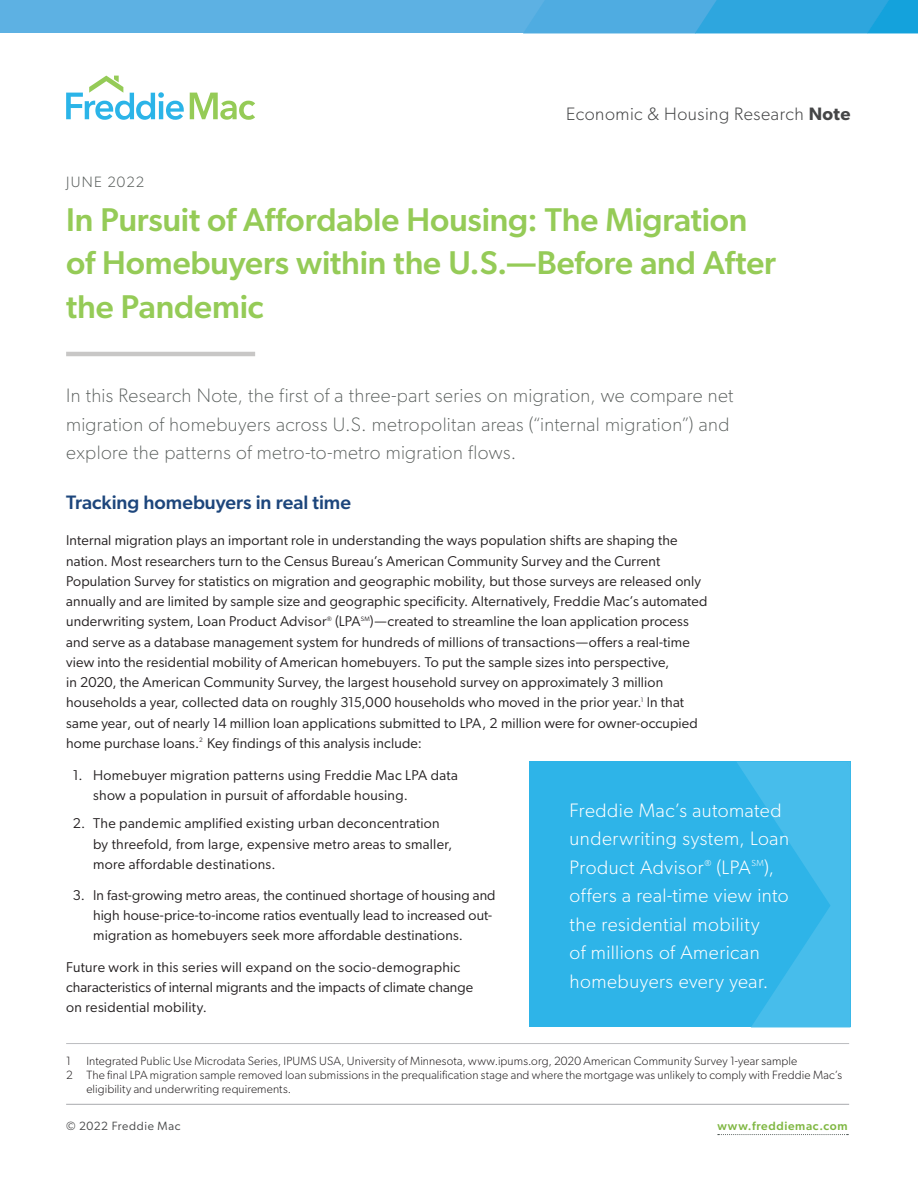
<style>
.page{position:relative;width:918px;height:1188px;background:#fff}
.page>*{position:absolute;margin:0;border:0;box-sizing:border-box;transform-origin:0 0}
.t1{font:500 33px/43.5px "Gibson";letter-spacing:-.005em;color:#95cb57}
.t2{font:100 19.5px/28.5px "Gibson";letter-spacing:.015em;color:#585d5b}
.t3{font:300 19.5px/28.5px "Gibson";letter-spacing:.025em;color:#fff}
.t4{font:500 19.5px "Gibson";color:#1d467c}
.t5{font:300 18px "Gibson";letter-spacing:.03em;color:#454647}
.t6{font:300 15px "Gibson";letter-spacing:.08em;color:#585d5b}
.t7{font:14.25px/20.2px "Gibson";letter-spacing:.01em;color:#231f20}
.t8{font:300 12px "Gibson";letter-spacing:.01em;color:#231f20}
.t9{font:500 12px "Gibson";letter-spacing:.055em;color:#7fb742}
.t10{font:12px "Gibson";letter-spacing:.045em;color:#454647}
.t11{font:300 8.7px "Gibson";color:#fff}
.s1{font-weight:600}
</style>
<div class="page">
<svg style="left:190px;top:93px;width:65px;height:27px"></svg>
<svg style="left:66px;top:76px;width:118px;height:44px"></svg>
<div style="left:0;top:0;width:918px;height:33px;background:#5db1e3"></div>
<svg style="left:524px;top:0;width:394px;height:33px"></svg>
<svg style="left:718px;top:1134px;width:130px;height:1px"></svg>
<hr style="left:66px;top:1104px;width:783px;height:1px;background:#a8a9ad">
<hr style="left:66px;top:1043px;width:783px;height:1px;background:#bcbdc0">
<hr style="left:66px;top:352px;width:189px;height:4px;background:#c8c7c6">
<div style="left:529px;top:762px;width:321px;height:265px;background:#2eb4e8"></div>
<svg style="left:737px;top:762px;width:113px;height:265px"></svg>
<p class="t6" style="left:66px;top:173px;width:80px">JUNE 2022</p>
<p class="t5" style="left:566px;top:103px;width:286px">Economic &amp; Housing Research <span class="s1">Note</span></p>
<h1 class="t1" style="left:66px;top:197px;width:712px">In Pursuit of Affordable Housing: The Migration of Homebuyers within the U.S.—Before and After the Pandemic</h1>
<h2 class="t2" style="left:66px;top:381px;width:669px">In this Research Note, the first of a three-part series on migration, we compare net migration of homebuyers across U.S. metropolitan areas (“internal migration”) and explore the patterns of metro-to-metro migration flows.</h2>
<h2 class="t4" style="left:66px;top:490px;width:286px">Tracking homebuyers in real time</h2>
<p class="t7" style="left:66px;top:530px;width:643px">Internal migration plays an important role in understanding the ways population shifts are shaping the nation. Most researchers turn to the Census Bureau’s American Community Survey and the Current Population Survey for statistics on migration and geographic mobility, but those surveys are released only annually and are limited by sample size and geographic specificity. Alternatively, Freddie Mac’s automated underwriting system, Loan Product Advisor<sup>®</sup> (LPA<sup>SM</sup>)—created to streamline the loan application process and serve as a database management system for hundreds of millions of transactions—offers a real-time view into the residential mobility of American homebuyers. To put the sample sizes into perspective,<br>in 2020, the American Community Survey, the largest household survey on approximately 3 million households a year, collected data on roughly 315,000 households who moved in the prior year.<sup>1</sup> In that same year, out of nearly 14 million loan applications submitted to LPA, 2 million were for owner-occupied home purchase loans.<sup>2</sup> Key findings of this analysis include:</p>
<p class="t7" style="left:93px;top:765px;width:366px;text-indent:-20px">1. Homebuyer migration patterns using Freddie Mac LPA data show a population in pursuit of affordable housing.</p>
<p class="t7" style="left:93px;top:813px;width:361px;text-indent:-20px">2. The pandemic amplified existing urban deconcentration by threefold, from large, expensive metro areas to smaller, more affordable destinations.</p>
<p class="t7" style="left:93px;top:885px;width:404px;text-indent:-20px">3. In fast-growing metro areas, the continued shortage of housing and high house-price-to-income ratios eventually lead to increased out&shy;migration as homebuyers seek more affordable destinations.</p>
<p class="t7" style="left:66px;top:956px;width:408px">Future work in this series will expand on the socio-demographic characteristics of internal migrants and the impacts of climate change on residential mobility.</p>
<h2 class="t3" style="left:570px;top:796px;width:221px">Freddie Mac’s automated underwriting system, Loan<br>Product Advisor</h2>
<h2 class="t3" style="left:570px;top:853px;width:220px;text-indent:195px">), offers a real-time view into the residential mobility<br>of millions of American homebuyers every year.</h2>
<p class="t11" style="left:704px;top:858px;width:9px">®</p>
<h2 class="t3" style="left:717px;top:853px;width:36px">(LPA</h2>
<p class="t11" style="left:751px;top:858px;width:14px">SM</p>
<p class="t8" style="left:66px;top:1053px;width:6px">1</p>
<p class="t8" style="left:86px;top:1053px;width:712px">Integrated Public Use Microdata Series, IPUMS USA, University of Minnesota, www.ipums.org, 2020 American Community Survey 1-year sample</p>
<p class="t8" style="left:66px;top:1068px;width:778px">2 The final LPA migration sample removed loan submissions in the prequalification stage and where the mortgage was unlikely to comply with Freddie Mac’s</p>
<p class="t8" style="left:86px;top:1082px;width:206px">eligibility and underwriting requirements.</p>
<p class="t10" style="left:66px;top:1119px;width:116px">© 2022 Freddie Mac</p>
<p class="t9" style="left:717px;top:1119px;width:132px">www.freddiemac.com</p>
</div>
